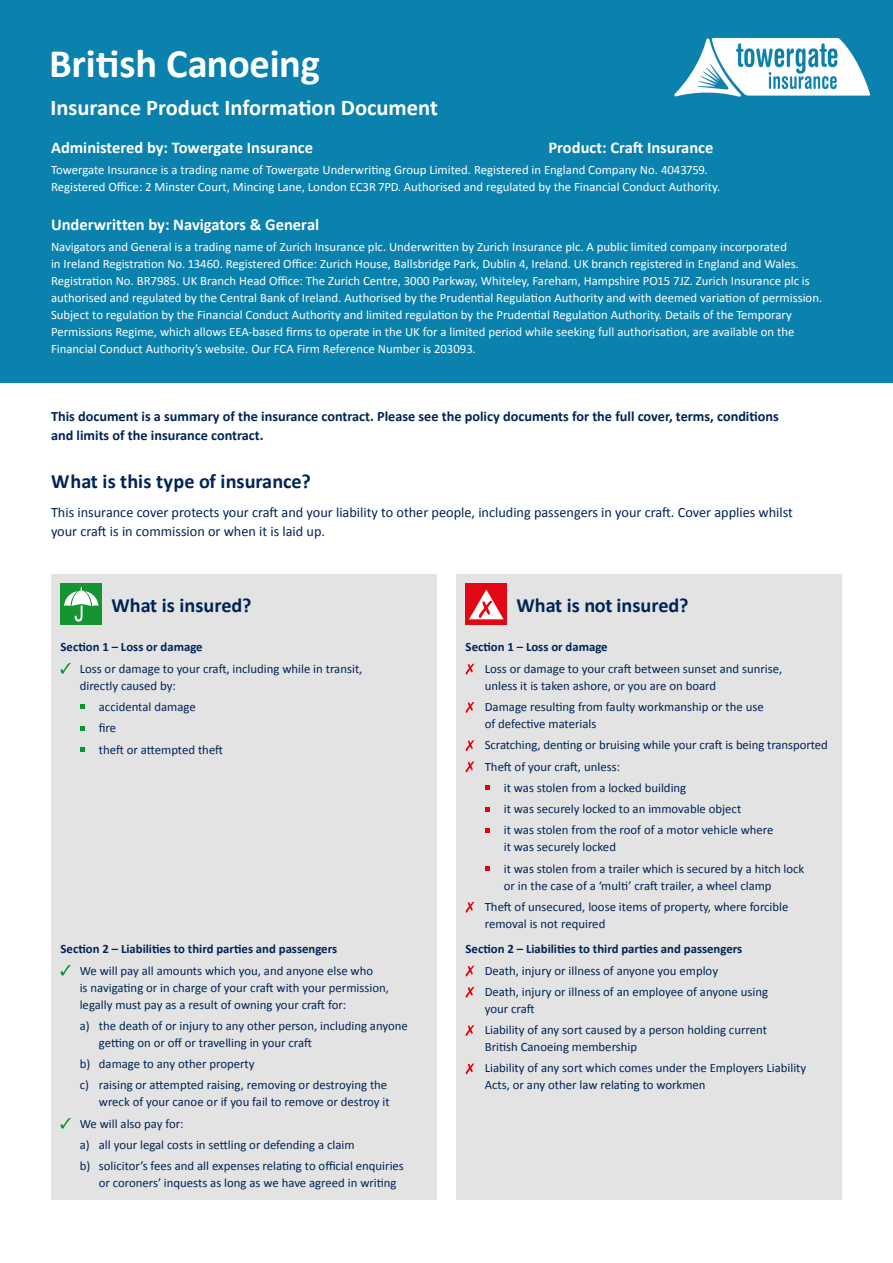
<style>
.page{position:relative;width:893px;height:1263px;background:#fff}
.page>*{position:absolute;margin:0;border:0;box-sizing:border-box;transform-origin:0 0}
.t1{font:700 40.5px "Calibri";letter-spacing:-.01em;color:#fff}
.t2{font:700 22.5px "Calibri";color:#fff}
.t3{font:700 20.25px "Calibri";color:#002455}
.t4{font:700 16.5px "Calibri";color:#fff}
.t5{font:14.25px/19.2px "Calibri";color:#002455}
.t6{font:700 14.25px/19.2px "Calibri";color:#002455}
.t7{font:12.75px/21.3px "Calibri";color:#002455}
.t8{font:12.75px/17px "Calibri";color:#fff}
.t9{font:700 12.75px "Calibri";color:#002455}
</style>
<div class="page">
<div style="left:0;top:0;width:893px;height:383px;background:#0a82ad"></div>
<div style="left:51px;top:574px;width:386px;height:625px;background:#e3e3e3"></div>
<div style="left:61px;top:584px;width:41px;height:41px;background:#159432"></div>
<svg style="left:64px;top:587px;width:35px;height:35px"></svg>
<svg style="left:61px;top:663px;width:10px;height:11px"></svg>
<svg style="left:80px;top:705px;width:4px;height:4px"></svg>
<svg style="left:80px;top:726px;width:4px;height:4px"></svg>
<svg style="left:80px;top:747px;width:4px;height:5px"></svg>
<svg style="left:61px;top:965px;width:10px;height:10px"></svg>
<svg style="left:61px;top:1118px;width:10px;height:10px"></svg>
<div style="left:456px;top:574px;width:386px;height:625px;background:#e3e3e3"></div>
<div style="left:466px;top:584px;width:41px;height:41px;background:#e30613"></div>
<svg style="left:469px;top:589px;width:35px;height:30px"></svg>
<svg style="left:466px;top:664px;width:8px;height:10px"></svg>
<svg style="left:466px;top:702px;width:8px;height:11px"></svg>
<svg style="left:466px;top:740px;width:8px;height:11px"></svg>
<svg style="left:466px;top:761px;width:8px;height:11px"></svg>
<svg style="left:485px;top:785px;width:4px;height:5px"></svg>
<svg style="left:485px;top:807px;width:4px;height:4px"></svg>
<svg style="left:485px;top:828px;width:4px;height:5px"></svg>
<svg style="left:485px;top:866px;width:4px;height:5px"></svg>
<svg style="left:466px;top:902px;width:8px;height:11px"></svg>
<svg style="left:466px;top:965px;width:8px;height:11px"></svg>
<svg style="left:466px;top:987px;width:8px;height:11px"></svg>
<svg style="left:466px;top:1025px;width:8px;height:11px"></svg>
<svg style="left:466px;top:1063px;width:8px;height:11px"></svg>
<h1 class="t1" style="left:49px;top:38px;width:272px">British Canoeing</h1>
<h2 class="t2" style="left:50px;top:93px;width:389px">Insurance Product Information Document</h2>
<p class="t4" style="left:51px;top:137px;width:264px">Administered by: Towergate Insurance</p>
<p class="t4" style="left:548px;top:137px;width:166px">Product: Craft Insurance</p>
<p class="t8" style="left:51px;top:161px;width:671px">Towergate Insurance is a trading name of Towergate Underwriting Group Limited. Registered in England Company No. 4043759.<br>Registered Office: 2 Minster Court, Mincing Lane, London EC3R 7PD. Authorised and regulated by the Financial Conduct Authority.</p>
<p class="t4" style="left:51px;top:214px;width:270px">Underwritten by: Navigators &amp; General</p>
<p class="t8" style="left:51px;top:238px;width:773px">Navigators and General is a trading name of Zurich Insurance plc. Underwritten by Zurich Insurance plc. A public limited company incorporated<br>in Ireland Registration No. 13460. Registered Office: Zurich House, Ballsbridge Park, Dublin 4, Ireland. UK branch registered in England and Wales.<br>Registration No. BR7985. UK Branch Head Office: The Zurich Centre, 3000 Parkway, Whiteley, Fareham, Hampshire PO15 7JZ. Zurich Insurance plc is authorised and regulated by the Central Bank of Ireland. Authorised by the Prudential Regulation Authority and with deemed variation of permission.<br>Subject to regulation by the Financial Conduct Authority and limited regulation by the Prudential Regulation Authority. Details of the Temporary Permissions Regime, which allows EEA-based firms to operate in the UK for a limited period while seeking full authorisation, are available on the Financial Conduct Authority’s website. Our FCA Firm Reference Number is 203093.</p>
<p class="t6" style="left:51px;top:406px;width:729px">This document is a summary of the insurance contract. Please see the policy documents for the full cover, terms, conditions and limits of the insurance contract.</p>
<h3 class="t3" style="left:51px;top:469px;width:261px">What is this type of insurance?</h3>
<p class="t5" style="left:51px;top:502px;width:743px">This insurance cover protects your craft and your liability to other people, including passengers in your craft. Cover applies whilst your craft is in commission or when it is laid up.</p>
<h3 class="t3" style="left:112px;top:593px;width:142px">What is insured?</h3>
<p class="t9" style="left:61px;top:639px;width:144px">Section 1 – Loss or damage</p>
<p class="t7" style="left:80px;top:659px;width:284px;line-height:17px">Loss or damage to your craft, including while in transit, directly caused by:</p>
<p class="t7" style="left:99px;top:695px;width:126px">accidental damage<br>fire<br>theft or attempted theft</p>
<p class="t9" style="left:61px;top:941px;width:278px">Section 2 – Liabilities to third parties and passengers</p>
<p class="t7" style="left:80px;top:961px;width:311px;line-height:17px">We will pay all amounts which you, and anyone else who<br>is navigating or in charge of your craft with your permission, legally must pay as a result of owning your craft for:</p>
<p class="t7" style="left:99px;top:1016px;width:311px;line-height:17px;text-indent:-19px">a) the death of or injury to any other person, including anyone getting on or off or travelling in your craft</p>
<p class="t7" style="left:80px;top:1053px;width:309px">b) damage to any other property<br>c) raising or attempted raising, removing or destroying the</p>
<p class="t7" style="left:80px;top:1091px;width:326px;text-indent:19px">wreck of your canoe or if you fail to remove or destroy it We will also pay for:<br>a) all your legal costs in settling or defending a claim<br>b) solicitor’s fees and all expenses relating to official enquiries</p>
<p class="t7" style="left:99px;top:1172px;width:299px">or coroners’ inquests as long as we have agreed in writing</p>
<h3 class="t3" style="left:517px;top:593px;width:174px">What is not insured?</h3>
<p class="t9" style="left:466px;top:639px;width:144px">Section 1 – Loss or damage</p>
<p class="t7" style="left:485px;top:659px;width:299px;line-height:17px">Loss or damage to your craft between sunset and sunrise, unless it is taken ashore, or you are on board</p>
<p class="t7" style="left:485px;top:698px;width:280px;line-height:17px">Damage resulting from faulty workmanship or the use of defective materials</p>
<p class="t7" style="left:485px;top:734px;width:345px">Scratching, denting or bruising while your craft is being transported</p>
<p class="t7" style="left:485px;top:755px;width:137px">Theft of your craft, unless:</p>
<p class="t7" style="left:504px;top:776px;width:184px">it was stolen from a locked building</p>
<p class="t7" style="left:504px;top:797px;width:239px">it was securely locked to an immovable object</p>
<p class="t7" style="left:504px;top:819px;width:271px">it was stolen from the roof of a motor vehicle where</p>
<p class="t7" style="left:504px;top:836px;width:302px">it was securely locked<br>it was stolen from a trailer which is secured by a hitch lock</p>
<p class="t7" style="left:485px;top:874px;width:305px;text-align:center">or in the case of a ‘multi’ craft trailer, a wheel clamp<br>Theft of unsecured, loose items of property, where forcible</p>
<p class="t7" style="left:485px;top:912px;width:122px">removal is not required</p>
<p class="t9" style="left:466px;top:941px;width:278px">Section 2 – Liabilities to third parties and passengers</p>
<p class="t7" style="left:485px;top:959px;width:285px">Death, injury or illness of anyone you employ<br>Death, injury or illness of an employee of anyone using</p>
<p class="t7" style="left:485px;top:997px;width:284px">your craft<br>Liability of any sort caused by a person holding current</p>
<p class="t7" style="left:485px;top:1036px;width:323px">British Canoeing membership<br>Liability of any sort which comes under the Employers Liability</p>
<p class="t7" style="left:485px;top:1074px;width:222px">Acts, or any other law relating to workmen</p>
</div>
